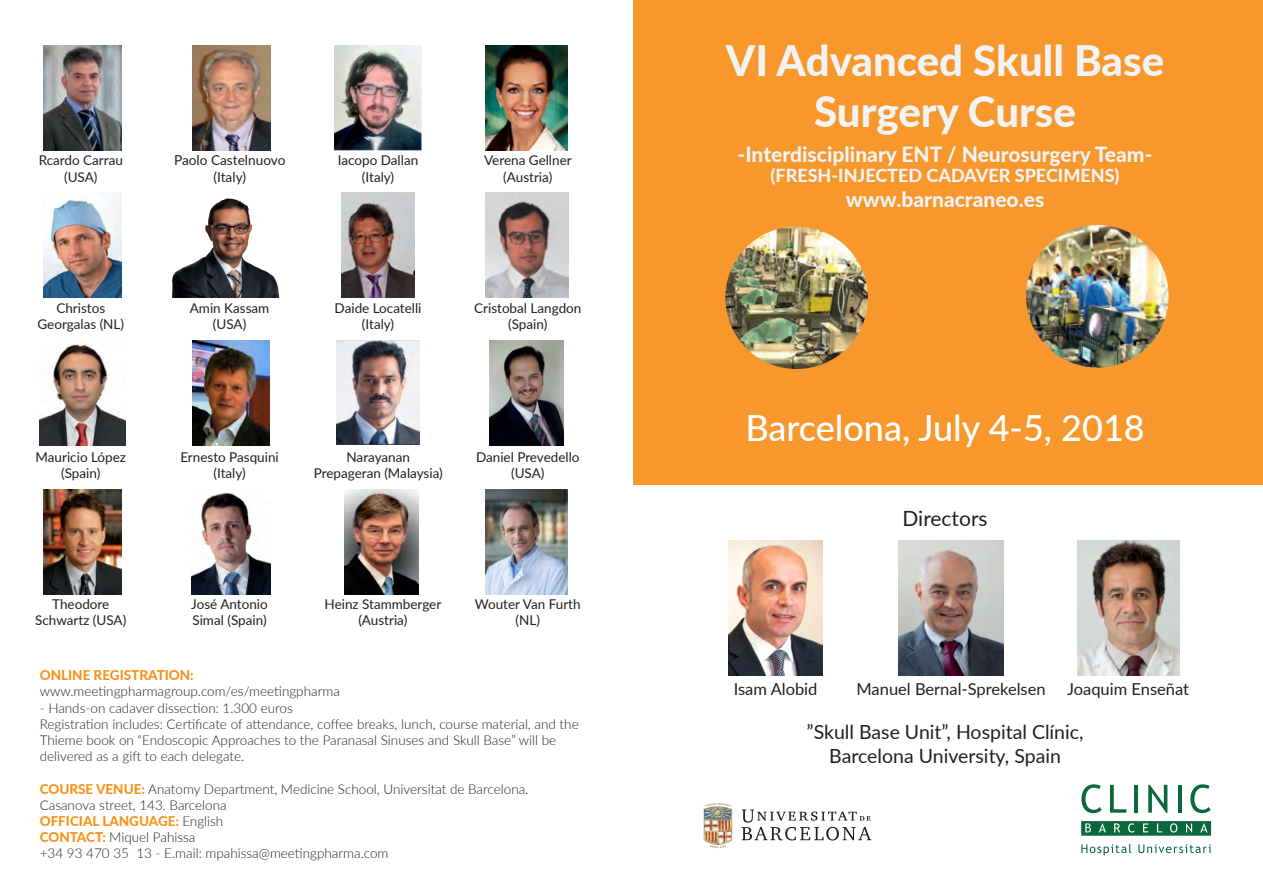
<style>
.page{position:relative;width:1263px;height:893px;background:#fff}
.page>*{position:absolute;margin:0;border:0;box-sizing:border-box;transform-origin:0 0}
.t1{font:800 42px/50.4px "Lato";color:#f2f3f4;text-align:center}
.t2{font:500 36px "Lato";color:#fff}
.t3{font:800 21px "Lato";color:#f2f3f4}
.t4{font:21px "Lato";color:#231f20}
.t5{font:19.5px/23.4px "Lato";color:#231f20;text-align:center}
.t6{font:800 18px "Lato";color:#f2f3f4}
.t7{font:16.5px "Lato";color:#231f20}
.t8{font:13.65px/16.4px "Lato";color:#231f20;text-align:center}
.t9{font:300 13.5px/16.2px "Lato";color:#231f20}
.t10{font:13.5px/16.2px "Lato";color:#231f20;text-align:center}
.t11{font:800 13.5px "Lato";color:#f7931d}
.s1{font-weight:800;color:#f7931d}
</style>
<div class="page">
<div style="left:634px;top:0;width:629px;height:485px;background:#f7972c"></div>
<svg style="left:742px;top:809px;width:129px;height:31px"></svg>
<svg style="left:707px;top:803px;width:19px;height:45px"></svg>
<img style="left:704px;top:804px;width:28px;height:41px">
<svg style="left:1081px;top:784px;width:21px;height:29px"></svg>
<svg style="left:1110px;top:785px;width:16px;height:28px"></svg>
<hr style="left:1134px;top:785px;width:4px;height:28px;background:#0a693a">
<svg style="left:1148px;top:785px;width:19px;height:28px"></svg>
<hr style="left:1178px;top:785px;width:3px;height:28px;background:#0a693a">
<svg style="left:1190px;top:784px;width:21px;height:29px"></svg>
<svg style="left:1081px;top:844px;width:50px;height:11px"></svg>
<svg style="left:1138px;top:844px;width:73px;height:9px"></svg>
<svg style="left:1081px;top:821px;width:130px;height:15px;background:#2a7d54"></svg>
<img style="left:485px;top:192px;width:83px;height:105px">
<img style="left:192px;top:45px;width:78px;height:105px">
<img style="left:44px;top:45px;width:77px;height:105px">
<img style="left:335px;top:45px;width:86px;height:105px">
<img style="left:44px;top:192px;width:77px;height:105px">
<img style="left:172px;top:198px;width:108px;height:99px">
<img style="left:342px;top:192px;width:72px;height:105px">
<img style="left:344px;top:489px;width:74px;height:105px">
<img style="left:490px;top:341px;width:73px;height:104px">
<img style="left:39px;top:344px;width:87px;height:101px">
<img style="left:192px;top:341px;width:78px;height:104px">
<img style="left:43px;top:489px;width:79px;height:105px">
<img style="left:191px;top:492px;width:80px;height:102px">
<img style="left:485px;top:489px;width:83px;height:105px">
<img style="left:485px;top:45px;width:83px;height:105px">
<img style="left:337px;top:341px;width:82px;height:103px">
<img style="left:729px;top:540px;width:93px;height:135px">
<img style="left:1077px;top:540px;width:102px;height:135px">
<img style="left:899px;top:540px;width:104px;height:135px">
<img style="left:725px;top:227px;width:143px;height:142px;border-radius:71px">
<img style="left:1026px;top:225px;width:143px;height:143px;border-radius:71px">
<p class="t10" style="left:39px;top:152px;width:86px">Rcardo Carrau (USA)</p>
<p class="t8" style="left:174px;top:152px;width:113px">Paolo Castelnuovo (Italy)</p>
<p class="t10" style="left:338px;top:152px;width:82px">Iacopo Dallan (Italy)</p>
<p class="t10" style="left:484px;top:152px;width:89px">Verena Gellner (Austria)</p>
<p class="t10" style="left:37px;top:299px;width:88px">Christos<br>Georgalas (NL)</p>
<p class="t10" style="left:190px;top:299px;width:81px">Amin Kassam (USA)</p>
<p class="t10" style="left:335px;top:299px;width:88px">Daide Locatelli (Italy)</p>
<p class="t10" style="left:474px;top:299px;width:109px">Cristobal Langdon (Spain)</p>
<p class="t10" style="left:36px;top:448px;width:92px">Mauricio López (Spain)</p>
<p class="t10" style="left:180px;top:448px;width:100px">Ernesto Pasquini (Italy)</p>
<p class="t10" style="left:314px;top:448px;width:130px">Narayanan<br>Prepageran (Malaysia)</p>
<p class="t10" style="left:476px;top:448px;width:105px">Daniel Prevedello (USA)</p>
<p class="t10" style="left:35px;top:595px;width:93px">Theodore<br>Schwartz (USA)</p>
<p class="t10" style="left:191px;top:595px;width:78px;text-align:left">José Antonio<br>Simal (Spain)</p>
<p class="t10" style="left:325px;top:595px;width:118px">Heinz Stammberger (Austria)</p>
<p class="t10" style="left:475px;top:595px;width:107px">Wouter Van Furth (NL)</p>
<p class="t11" style="left:40px;top:665px;width:156px">ONLINE REGISTRATION:</p>
<p class="t9" style="left:40px;top:683px;width:302px">www.meetingpharmagroup.com/es/meetingpharma</p>
<p class="t9" style="left:40px;top:699px;width:540px">- Hands-on cadaver dissection: 1.300 euros<br>Registration includes: Certificate of attendance, coffee breaks, lunch, course material, and the Thieme book on “Endoscopic Approaches to the Paranasal Sinuses and Skull Base” will be delivered as a gift to each delegate.</p>
<p class="t9" style="left:40px;top:780px;width:490px"><span class="s1">COURSE VENUE:</span> Anatomy Department, Medicine School, Universitat de Barcelona.<br>Casanova street, 143. Barcelona<br><span class="s1">OFFICIAL LANGUAGE:</span> English<br><span class="s1">CONTACT:</span> Miquel Pahissa<br>+34 93 470 35 13 - E.mail: mpahissa@meetingpharma.com</p>
<h1 class="t1" style="left:726px;top:34px;width:440px">VI Advanced Skull Base<br>Surgery Curse</h1>
<h3 class="t3" style="left:738px;top:139px;width:416px">-Interdisciplinary ENT / Neurosurgery Team-</h3>
<h3 class="t6" style="left:770px;top:162px;width:351px">(FRESH-INJECTED CADAVER SPECIMENS)</h3>
<h3 class="t3" style="left:846px;top:184px;width:200px">www.barnacraneo.es</h3>
<h2 class="t2" style="left:745px;top:402px;width:401px">Barcelona, July 4-5, 2018</h2>
<h3 class="t4" style="left:902px;top:503px;width:87px">Directors</h3>
<p class="t7" style="left:734px;top:677px;width:85px">Isam Alobid</p>
<p class="t7" style="left:856px;top:677px;width:191px">Manuel Bernal-Sprekelsen</p>
<p class="t7" style="left:1067px;top:677px;width:123px">Joaquim Enseñat</p>
<h3 class="t5" style="left:806px;top:720px;width:278px">”Skull Base Unit”, Hospital Clínic,<br>Barcelona University, Spain</h3>
</div>
